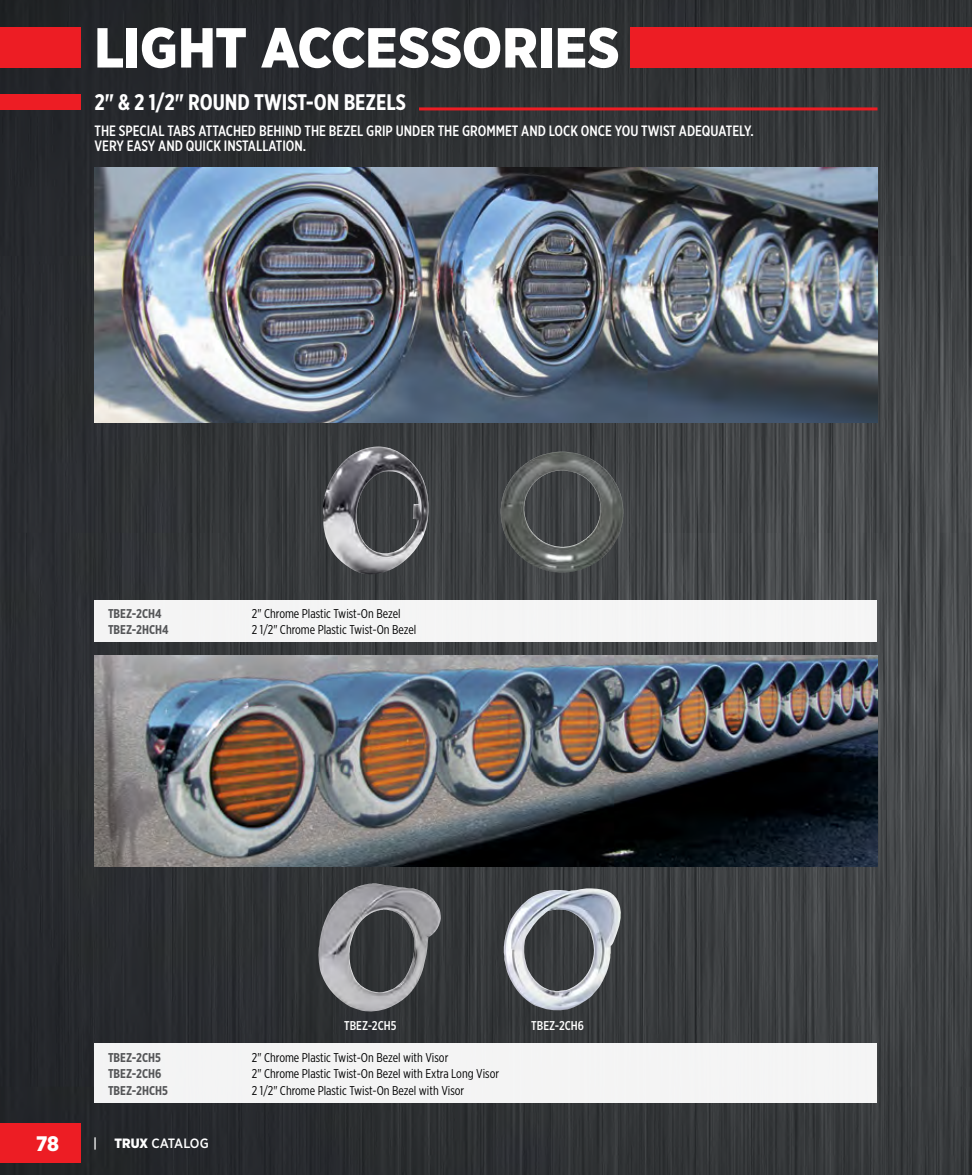
<style>
.page{position:relative;width:972px;height:1175px;background:#fff}
.page>*{position:absolute;margin:0;border:0;box-sizing:border-box;transform-origin:0 0}
.t1{font:900 56.25px "Gotham Narrow";letter-spacing:.005em;color:#fff}
.t2{font:700 22.5px "Gotham X Narrow";color:#fff}
.t3{font:900 21px "Gotham Narrow";color:#fff}
.t4{font:500 15px/15px "Gotham X Narrow";color:#fff}
.t5{font:500 13.5px "Gotham Narrow";letter-spacing:-.02em;color:#fff}
.t6{font:12.75px "Gotham X Narrow";color:#000}
.t7{font:700 12.75px "Gotham X Narrow";color:#58595b}
.t8{font:500 12.75px "Gotham X Narrow";color:#fff}
.s1{font-weight:900}
</style>
<div class="page">
<img style="left:0;top:0;width:972px;height:1174px">
<div style="left:0;top:1122px;width:81px;height:40px;background:#ed1d24"></div>
<img style="left:94px;top:655px;width:784px;height:211px">
<img style="left:94px;top:168px;width:784px;height:254px">
<div style="left:0;top:94px;width:81px;height:16px;background:#ed1d24"></div>
<div style="left:0;top:27px;width:81px;height:41px;background:#ed1d24"></div>
<div style="left:630px;top:27px;width:342px;height:41px;background:#ed1d24"></div>
<img style="left:318px;top:883px;width:123px;height:129px">
<img style="left:503px;top:888px;width:118px;height:123px">
<img style="left:322px;top:446px;width:109px;height:137px">
<img style="left:500px;top:451px;width:124px;height:121px">
<hr style="left:419px;top:107px;width:459px;height:3px;background:#ed1d24">
<div style="left:94px;top:600px;width:784px;height:41px;background:#f5f5f5"></div>
<div style="left:94px;top:1043px;width:784px;height:59px;background:#f4f4f4"></div>
<h1 class="t1" style="left:94px;top:11px;width:527px">LIGHT ACCESSORIES</h1>
<h2 class="t2" style="left:94px;top:89px;width:313px">2" &amp; 2 1/2" ROUND TWIST-ON BEZELS</h2>
<p class="t4" style="left:94px;top:123px;width:661px">THE SPECIAL TABS ATTACHED BEHIND THE BEZEL GRIP UNDER THE GROMMET AND LOCK ONCE YOU TWIST ADEQUATELY.<br>VERY EASY AND QUICK INSTALLATION.</p>
<p class="t7" style="left:108px;top:605px;width:55px">TBEZ-2CH4</p>
<p class="t6" style="left:252px;top:605px;width:150px">2" Chrome Plastic Twist-On Bezel</p>
<p class="t7" style="left:108px;top:621px;width:62px">TBEZ-2HCH4</p>
<p class="t6" style="left:252px;top:622px;width:166px">2 1/2" Chrome Plastic Twist-On Bezel</p>
<p class="t8" style="left:344px;top:1018px;width:54px">TBEZ-2CH5</p>
<p class="t8" style="left:531px;top:1018px;width:54px">TBEZ-2CH6</p>
<p class="t7" style="left:108px;top:1049px;width:55px">TBEZ-2CH5</p>
<p class="t6" style="left:252px;top:1049px;width:198px">2" Chrome Plastic Twist-On Bezel with Visor</p>
<p class="t7" style="left:108px;top:1065px;width:55px">TBEZ-2CH6</p>
<p class="t6" style="left:252px;top:1066px;width:249px">2" Chrome Plastic Twist-On Bezel with Extra Long Visor</p>
<p class="t7" style="left:108px;top:1082px;width:62px">TBEZ-2HCH5</p>
<p class="t6" style="left:252px;top:1082px;width:214px">2 1/2" Chrome Plastic Twist-On Bezel with Visor</p>
<h3 class="t3" style="left:36px;top:1129px;width:24px">78</h3>
<p class="t5" style="left:93px;top:1134px;width:6px">|</p>
<p class="t5" style="left:115px;top:1134px;width:96px"><span class="s1">TRUX</span> CATALOG</p>
</div>
